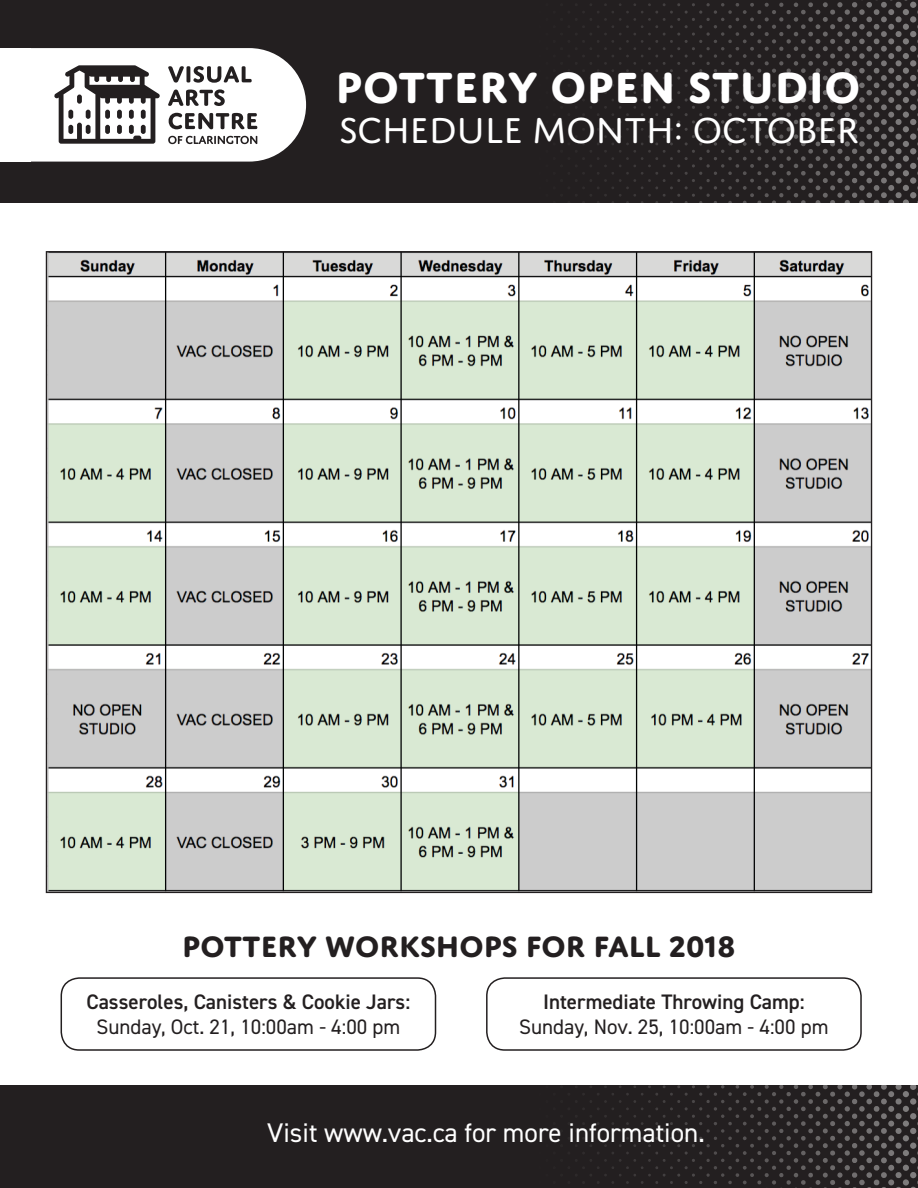
<style>
.page{position:relative;width:918px;height:1188px;background:#fff}
.page>*{position:absolute;margin:0;border:0;box-sizing:border-box;transform-origin:0 0}
.t1{font:700 46.65px "Domus Titling";letter-spacing:.01em;color:#fff}
.t2{font:38.4px "Domus Titling";letter-spacing:-.02em;color:#fff}
.t3{font:700 31.5px "Domus Titling";color:#231f20}
.t4{font:27px "DIN2014";color:#fff}
.t5{font:600 21px/25.2px "DIN2014";color:#231f20;text-align:center}
.t6{font:21px/25.2px "DIN2014";color:#231f20;text-align:center}
.s1{font-weight:400}
.s2{font-weight:600}
</style>
<div class="page">
<div style="left:0;top:1085px;width:918px;height:103px;background:#231f20"></div>
<img style="left:48px;top:253px;width:822px;height:638px">
<img style="left:0;top:1px;width:918px;height:202px">
<svg style="left:31px;top:48px;width:275px;height:114px"></svg>
<div style="left:0;top:48px;width:31px;height:114px;background:#fff"></div>
<div style="left:61px;top:977px;width:375px;height:74px;border:2px solid #231f20;border-radius:18px"></div>
<div style="left:486px;top:977px;width:376px;height:74px;border:2px solid #231f20;border-radius:18px"></div>
<p class="t1" style="left:336px;top:60px;width:526px">POTTERY OPEN STUDIO</p>
<p class="t2" style="left:339px;top:109px;width:522px">SCHEDULE MONTH: OCTOBER</p>
<p class="t3" style="left:182px;top:928px;width:555px">POTTERY WORKSHOPS FOR FALL 2018</p>
<p class="t5" style="left:87px;top:988px;width:325px">Casseroles, Canisters &amp; Cookie Jars:<br><span class="s1">Sunday, Oct. 21, 10:00am - 4:00 pm</span></p>
<p class="t6" style="left:519px;top:989px;width:311px"><span class="s2">Intermediate Throwing Camp:<br></span>Sunday, Nov. 25, 10:00am - 4:00 pm</p>
<p class="t4" style="left:267px;top:1115px;width:439px">Visit www.vac.ca for more information.</p>
</div>
